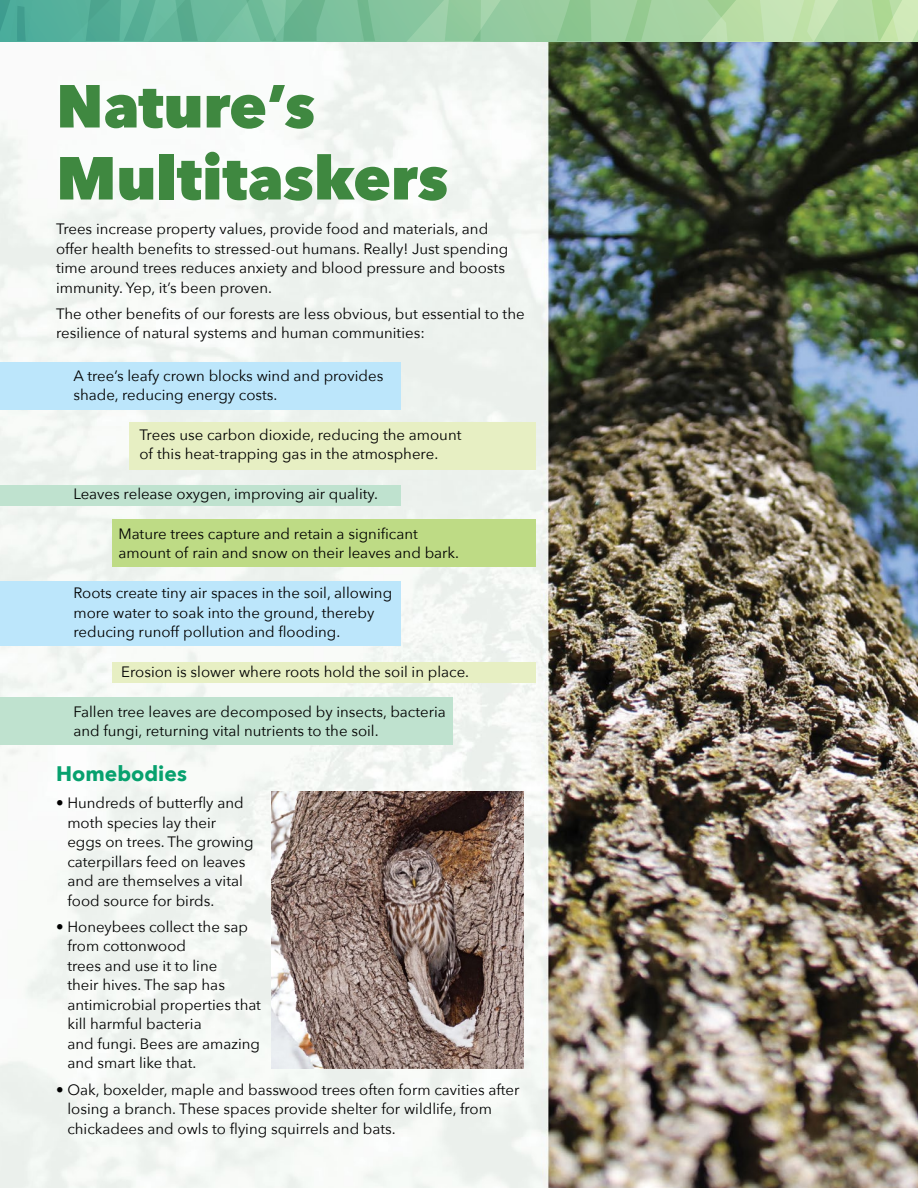
<style>
.page{position:relative;width:918px;height:1188px;background:#fff}
.page>*{position:absolute;margin:0;border:0;box-sizing:border-box;transform-origin:0 0}
.t1{font:800 60px/72px "Avenir Next";color:#3f8840}
.t2{font:700 21px "Avenir Next";color:#07a16e}
.t3{font:15px/19.5px "Avenir Next";color:#000}
</style>
<div class="page">
<img style="left:0;top:41px;width:918px;height:1147px">
<svg style="left:0;top:0;width:918px;height:41px;background:#89c69e"></svg>
<div style="left:0;top:362px;width:400px;height:47px;background:#bce6fb"></div>
<div style="left:130px;top:422px;width:406px;height:48px;background:#e7efc3"></div>
<div style="left:112px;top:520px;width:424px;height:47px;background:#bedb85"></div>
<div style="left:0;top:697px;width:453px;height:47px;background:#bfe2cf"></div>
<div style="left:0;top:581px;width:400px;height:64px;background:#bce6fb"></div>
<div style="left:0;top:485px;width:400px;height:21px;background:#bfe2cf"></div>
<div style="left:112px;top:663px;width:424px;height:20px;background:#e7efc3"></div>
<img style="left:271px;top:792px;width:252px;height:276px">
<h1 class="t1" style="left:56px;top:70px;width:394px">Nature’s<br>Multitaskers</h1>
<p class="t3" style="left:56px;top:219px;width:454px">Trees increase property values, provide food and materials, and offer health benefits to stressed-out humans. Really! Just spending time around trees reduces anxiety and blood pressure and boosts immunity. Yep, it’s been proven.</p>
<p class="t3" style="left:56px;top:303px;width:470px">The other benefits of our forests are less obvious, but essential to the resilience of natural systems and human communities:</p>
<p class="t3" style="left:73px;top:365px;width:311px">A tree’s leafy crown blocks wind and provides shade, reducing energy costs.</p>
<p class="t3" style="left:139px;top:424px;width:324px">Trees use carbon dioxide, reducing the amount of this heat-trapping gas in the atmosphere.</p>
<p class="t3" style="left:73px;top:483px;width:306px">Leaves release oxygen, improving air quality.</p>
<p class="t3" style="left:118px;top:523px;width:342px">Mature trees capture and retain a significant amount of rain and snow on their leaves and bark.</p>
<p class="t3" style="left:73px;top:582px;width:320px">Roots create tiny air spaces in the soil, allowing more water to soak into the ground, thereby reducing runoff pollution and flooding.</p>
<p class="t3" style="left:121px;top:661px;width:349px">Erosion is slower where roots hold the soil in place.</p>
<p class="t3" style="left:73px;top:701px;width:374px">Fallen tree leaves are decomposed by insects, bacteria and fungi, returning vital nutrients to the soil.</p>
<h2 class="t2" style="left:56px;top:756px;width:132px">Homebodies</h2>
<p class="t3" style="left:67px;top:793px;width:188px;text-indent:-11px">• Hundreds of butterfly and moth species lay their eggs on trees. The growing caterpillars feed on leaves and are themselves a vital food source for birds.</p>
<p class="t3" style="left:67px;top:916px;width:195px;text-indent:-11px">• Honeybees collect the sap from cottonwood<br>trees and use it to line<br>their hives. The sap has antimicrobial properties that kill harmful bacteria<br>and fungi. Bees are amazing and smart like that.</p>
<p class="t3" style="left:67px;top:1079px;width:454px;text-indent:-11px">• Oak, boxelder, maple and basswood trees often form cavities after losing a branch. These spaces provide shelter for wildlife, from chickadees and owls to flying squirrels and bats.</p>
</div>
